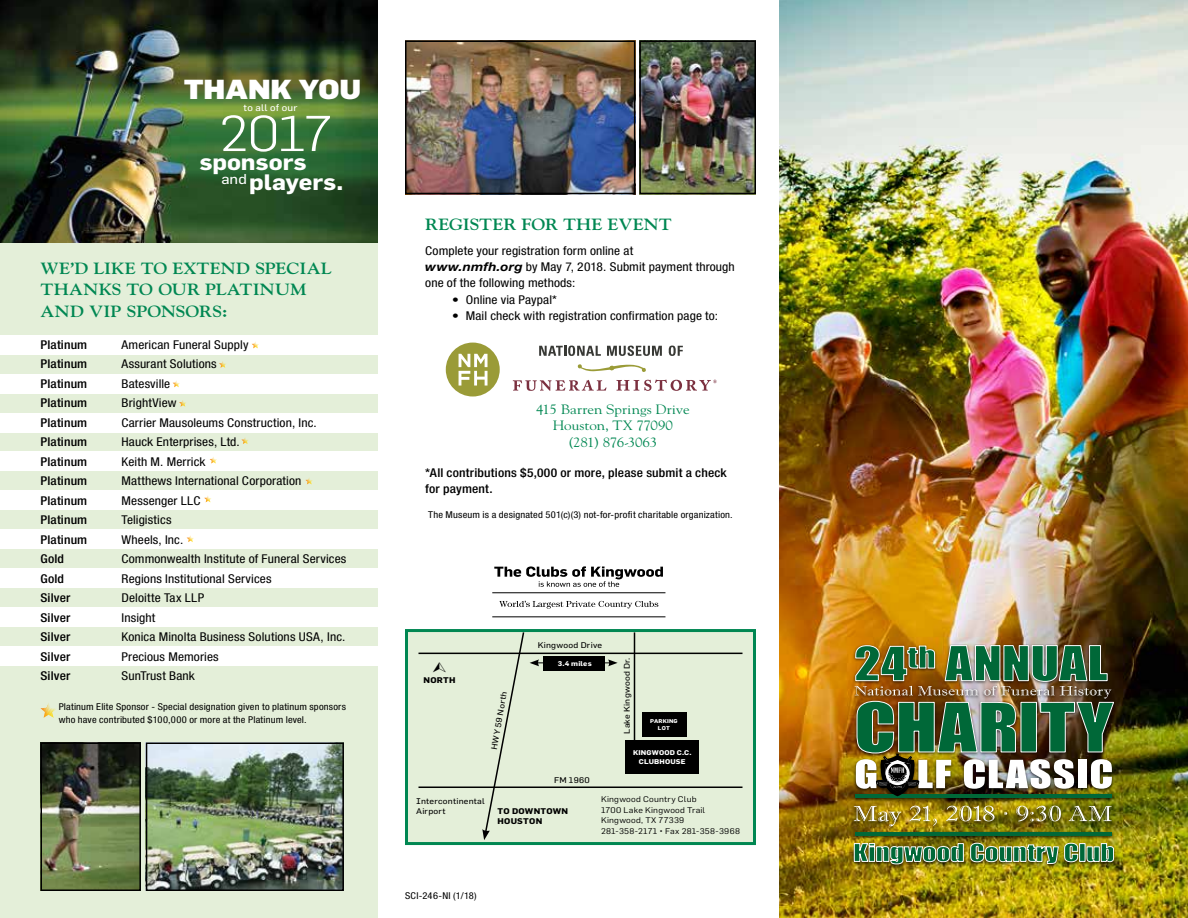
<style>
.page{position:relative;width:1188px;height:918px;background:#fff}
.page>*{position:absolute;margin:0;border:0;box-sizing:border-box;transform-origin:0 0}
.t1{font:300 49.35px "Flama";color:#fff;scale:1.11 1}
.t2{font:900 27px "Flama";letter-spacing:-.005em;color:#fff;scale:1.11 1}
.t3{font:700 21.9px "Flama";color:#fff;scale:1.11 1}
.t4{font:700 16.2px/21.6px "Goudy Std";color:#008752;scale:1.11 1}
.t5{font:14.1px "Flama Basic";color:#fff;scale:1.11 1}
.t6{font:13.5px/16.5px "Goudy Std";color:#008752;text-align:center;scale:1.11 1}
.t7{font:condensed 12.15px/16.2px "Helvetica Neue LT Std";letter-spacing:.01em;color:#000;scale:1.11 1}
.t8{font:500 condensed 12.15px/16.2px "Helvetica Neue LT Std";letter-spacing:.01em;color:#000;scale:1.11 1}
.t9{font:condensed 9.45px/12.6px "Helvetica Neue LT Std";letter-spacing:.015em;color:#000;scale:1.11 1}
.t10{font:9.45px "Flama Basic";letter-spacing:.025em;color:#fff;scale:1.11 1}
.t11{font:8.1px/10.5px "Flama";letter-spacing:.03em;color:#000;scale:1.11 1}
.t12{font:8.1px/10.5px "Flama Basic";letter-spacing:.025em;color:#000;scale:1.11 1}
.t13{font:700 8.1px/10.5px "Flama";letter-spacing:.025em;color:#000;scale:1.11 1}
.t14{font:700 6.75px/9px "Flama";letter-spacing:.025em;color:#fff;text-align:center;scale:1.11 1}
.t15{font:700 5.4px/7.5px "Flama";letter-spacing:.03em;color:#fff;text-align:center;scale:1.11 1}
.s1{font-weight:700;font-style:italic;font-stretch:normal}
</style>
<div class="page">
<img style="left:780px;top:0;width:408px;height:918px">
<div style="left:0;top:0;width:378px;height:918px;background:#e4efd9"></div>
<img style="left:0;top:0;width:378px;height:242px">
<div style="left:405px;top:629px;width:351px;height:216px;background:#e4efd9;border:3px solid #008752"></div>
<hr style="left:418px;top:653px;width:324px;height:1px;background:#000">
<hr style="left:418px;top:787px;width:324px;height:1px;background:#000">
<hr style="left:634px;top:632px;width:1px;height:116px;background:#000">
<div style="left:626px;top:740px;width:73px;height:33px;background:#000"></div>
<div style="left:642px;top:712px;width:44px;height:24px;background:#000"></div>
<hr style="left:537px;top:662px;width:74px;height:1px;background:#000">
<svg style="left:482px;top:631px;width:57px;height:209px"></svg>
<svg style="left:608px;top:659px;width:10px;height:7px"></svg>
<div style="left:543px;top:657px;width:61px;height:14px;background:#000"></div>
<hr style="left:492px;top:592px;width:173px;height:1px;background:#000">
<hr style="left:492px;top:617px;width:173px;height:1px;background:#000">
<svg style="left:494px;top:566px;width:169px;height:21px"></svg>
<svg style="left:499px;top:601px;width:159px;height:8px"></svg>
<div style="left:851px;top:644px;width:266px;height:225px;background:#000;opacity:.75"></div>
<svg style="left:854px;top:843px;width:110px;height:21px;background:#648c5e"></svg>
<svg style="left:970px;top:843px;width:108px;height:21px;background:#6f9458"></svg>
<svg style="left:1079px;top:843px;width:6px;height:19px"></svg>
<svg style="left:1086px;top:843px;width:28px;height:19px"></svg>
<svg style="left:854px;top:806px;width:47px;height:20px"></svg>
<svg style="left:910px;top:806px;width:27px;height:20px"></svg>
<svg style="left:946px;top:806px;width:49px;height:15px"></svg>
<svg style="left:1016px;top:806px;width:45px;height:15px"></svg>
<svg style="left:1069px;top:806px;width:43px;height:15px"></svg>
<hr style="left:855px;top:832px;width:257px;height:3px;background:#006838">
<img style="left:855px;top:645px;width:259px;height:153px">
<div style="left:0;top:335px;width:378px;height:20px;background:#fff"></div>
<div style="left:0;top:374px;width:378px;height:20px;background:#fff"></div>
<div style="left:0;top:413px;width:378px;height:20px;background:#fff"></div>
<div style="left:0;top:451px;width:378px;height:20px;background:#fff"></div>
<div style="left:0;top:490px;width:378px;height:20px;background:#fff"></div>
<div style="left:0;top:529px;width:378px;height:20px;background:#fff"></div>
<div style="left:0;top:568px;width:378px;height:20px;background:#fff"></div>
<div style="left:0;top:607px;width:378px;height:20px;background:#fff"></div>
<div style="left:0;top:646px;width:378px;height:20px;background:#fff"></div>
<img style="left:408px;top:43px;width:224px;height:148px">
<div style="left:405px;top:40px;width:230px;height:154px;border:2px solid #000"></div>
<img style="left:149px;top:745px;width:192px;height:143px">
<div style="left:146px;top:742px;width:198px;height:149px;border:2px solid #000"></div>
<img style="left:43px;top:745px;width:95px;height:143px">
<div style="left:40px;top:742px;width:101px;height:149px;border:2px solid #000"></div>
<svg style="left:539px;top:346px;width:62px;height:10px"></svg>
<svg style="left:607px;top:346px;width:55px;height:10px"></svg>
<svg style="left:669px;top:346px;width:14px;height:10px"></svg>
<svg style="left:446px;top:343px;width:54px;height:54px"></svg>
<svg style="left:513px;top:380px;width:93px;height:11px"></svg>
<svg style="left:577px;top:364px;width:69px;height:8px"></svg>
<svg style="left:617px;top:380px;width:100px;height:11px"></svg>
<img style="left:642px;top:43px;width:111px;height:148px">
<div style="left:639px;top:40px;width:117px;height:154px;border:2px solid #000"></div>
<svg style="left:219px;top:361px;width:7px;height:7px"></svg>
<svg style="left:173px;top:380px;width:7px;height:7px"></svg>
<svg style="left:179px;top:400px;width:7px;height:7px"></svg>
<svg style="left:305px;top:478px;width:8px;height:6px"></svg>
<svg style="left:40px;top:703px;width:16px;height:15px"></svg>
<svg style="left:252px;top:341px;width:7px;height:7px"></svg>
<svg style="left:241px;top:438px;width:8px;height:6px"></svg>
<svg style="left:187px;top:535px;width:7px;height:7px"></svg>
<svg style="left:204px;top:496px;width:7px;height:6px"></svg>
<svg style="left:210px;top:457px;width:7px;height:7px"></svg>
<h2 class="t2" style="left:184px;top:72px;width:161px">THANK YOU</h2>
<p class="t10" style="left:244px;top:102px;width:50px">to all of our</p>
<h1 class="t1" style="left:219px;top:105px;width:103px">2017</h1>
<h3 class="t3" style="left:199px;top:149px;width:98px">sponsors</h3>
<p class="t5" style="left:221px;top:171px;width:25px">and</p>
<h3 class="t3" style="left:249px;top:169px;width:86px">players.</h3>
<h3 class="t4" style="left:40px;top:257px;width:264px">WE’D LIKE TO EXTEND SPECIAL<br>THANKS TO OUR PLATINUM<br>AND VIP SPONSORS:</h3>
<p class="t8" style="left:40px;top:336px;width:44px">Platinum</p>
<p class="t7" style="left:122px;top:337px;width:116px">American Funeral Supply</p>
<p class="t8" style="left:40px;top:356px;width:44px">Platinum</p>
<p class="t7" style="left:122px;top:356px;width:87px">Assurant Solutions</p>
<p class="t8" style="left:40px;top:375px;width:44px">Platinum</p>
<p class="t7" style="left:122px;top:376px;width:45px">Batesville</p>
<p class="t8" style="left:40px;top:395px;width:44px">Platinum</p>
<p class="t7" style="left:122px;top:395px;width:51px">BrightView</p>
<p class="t8" style="left:40px;top:414px;width:44px">Platinum</p>
<p class="t7" style="left:122px;top:415px;width:177px">Carrier Mausoleums Construction, Inc.</p>
<p class="t8" style="left:40px;top:434px;width:44px">Platinum</p>
<p class="t7" style="left:122px;top:434px;width:108px">Hauck Enterprises, Ltd.</p>
<p class="t8" style="left:40px;top:453px;width:44px">Platinum</p>
<p class="t7" style="left:122px;top:454px;width:77px">Keith M. Merrick</p>
<p class="t8" style="left:40px;top:473px;width:44px">Platinum</p>
<p class="t7" style="left:122px;top:473px;width:164px">Matthews International Corporation</p>
<p class="t8" style="left:40px;top:492px;width:44px">Platinum</p>
<p class="t7" style="left:122px;top:493px;width:73px">Messenger LLC</p>
<p class="t8" style="left:40px;top:512px;width:44px">Platinum</p>
<p class="t7" style="left:122px;top:512px;width:47px">Teligistics</p>
<p class="t8" style="left:40px;top:531px;width:44px">Platinum</p>
<p class="t7" style="left:122px;top:532px;width:57px">Wheels, Inc.</p>
<p class="t8" style="left:40px;top:551px;width:23px">Gold</p>
<p class="t7" style="left:122px;top:551px;width:204px">Commonwealth Institute of Funeral Services</p>
<p class="t8" style="left:40px;top:570px;width:23px">Gold</p>
<p class="t7" style="left:122px;top:571px;width:137px">Regions Institutional Services</p>
<p class="t8" style="left:40px;top:590px;width:28px">Silver</p>
<p class="t7" style="left:122px;top:590px;width:76px">Deloitte Tax LLP</p>
<p class="t8" style="left:40px;top:609px;width:28px">Silver</p>
<p class="t7" style="left:122px;top:610px;width:32px">Insight</p>
<p class="t8" style="left:40px;top:629px;width:28px">Silver</p>
<p class="t7" style="left:122px;top:629px;width:203px">Konica Minolta Business Solutions USA, Inc.</p>
<p class="t8" style="left:40px;top:648px;width:28px">Silver</p>
<p class="t7" style="left:122px;top:649px;width:89px">Precious Memories</p>
<p class="t8" style="left:40px;top:668px;width:28px">Silver</p>
<p class="t7" style="left:122px;top:668px;width:68px">SunTrust Bank</p>
<p class="t9" style="left:59px;top:700px;width:260px">Platinum Elite Sponsor - Special designation given to platinum sponsors who have contributed $100,000 or more at the Platinum level.</p>
<h3 class="t4" style="left:425px;top:213px;width:223px">REGISTER FOR THE EVENT</h3>
<p class="t7" style="left:425px;top:243px;width:280px">Complete your registration form online at<br><span class="s1">www.nmfh.org</span> by May 7, 2018. Submit payment through one of the following methods:</p>
<p class="t7" style="left:452px;top:291px;width:96px">• Online via Paypal*</p>
<p class="t7" style="left:452px;top:307px;width:241px">• Mail check with registration confirmation page to:</p>
<p class="t6" style="left:536px;top:400px;width:140px">415 Barren Springs Drive<br>Houston, TX 77090 (281) 876-3063</p>
<p class="t8" style="left:425px;top:464px;width:273px">*All contributions $5,000 or more, please submit a check for payment.</p>
<p class="t9" style="left:428px;top:508px;width:276px">The Museum is a designated 501(c)(3) not-for-profit charitable organization.</p>
<p class="t13" style="left:424px;top:675px;width:30px">NORTH</p>
<p class="t12" style="left:489px;top:749px;width:55px;rotate:-80deg">HWY 59 North</p>
<p class="t12" style="left:538px;top:639px;width:60px">Kingwood Drive</p>
<p class="t14" style="left:558px;top:659px;width:32px">3.4 miles</p>
<p class="t12" style="left:554px;top:774px;width:34px">FM 1960</p>
<p class="t12" style="left:622px;top:734px;width:70px;rotate:-90deg">Lake Kingwood Dr.</p>
<p class="t15" style="left:650px;top:717px;width:26px">PARKING<br>LOT</p>
<p class="t14" style="left:633px;top:748px;width:54px">KINGWOOD C.C.<br>CLUBHOUSE</p>
<p class="t12" style="left:416px;top:795px;width:63px">Intercontinental<br>Airport</p>
<p class="t13" style="left:498px;top:806px;width:65px">TO DOWNTOWN<br>HOUSTON</p>
<p class="t9" style="left:405px;top:889px;width:66px">SCI-246-NI (1/18)</p>
<p class="t11" style="left:601px;top:794px;width:127px">Kingwood Country Club<br>1700 Lake Kingwood Trail<br>Kingwood, TX 77339<br>281-358-2171 • Fax 281-358-3968</p>
</div>
